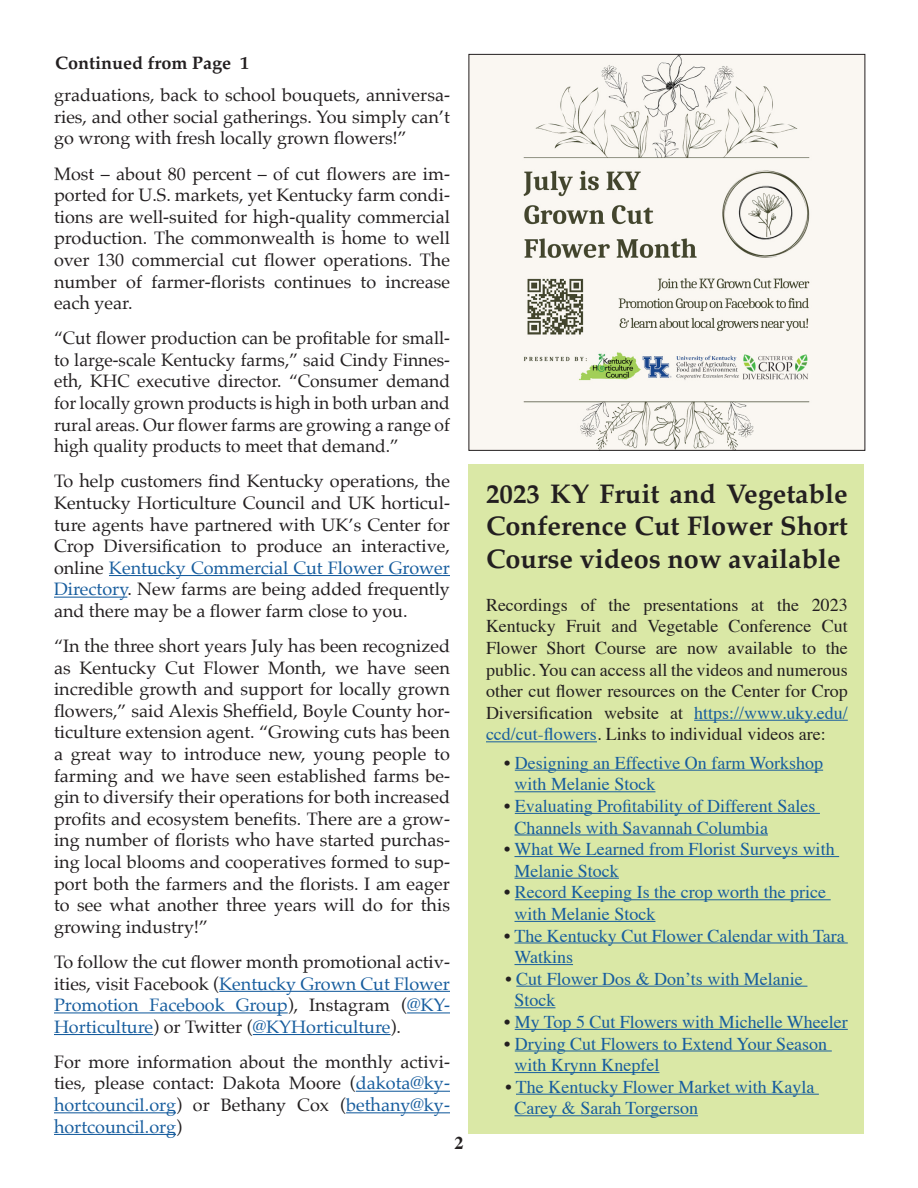
<style>
.page{position:relative;width:918px;height:1188px;background:#fff}
.page>*{position:absolute;margin:0;border:0;box-sizing:border-box;transform-origin:0 0}
.t1{font:700 27px/32.4px "Palatino";color:#231f20;text-align:justify}
.t2{font:18px/21.6px "Palatino";color:#231f20;text-align:justify}
.t3{font:18px/21.6px "Times";color:#175d9e}
.t4{font:18px/21.6px "Times";color:#231f20;text-align:justify}
.t5{font:700 18px "Palatino";color:#231f20}
.t6{font:700 18px "Times";color:#231f20}
.s1{color:#175d9e}
.s2{color:#231f20}
</style>
<div class="page">
<div style="left:468px;top:464px;width:396px;height:670px;background:#dae8a6"></div>
<hr style="left:109px;top:575px;width:341px;height:1px;background:#175d9e">
<hr style="left:54px;top:597px;width:73px;height:1px;background:#175d9e">
<hr style="left:219px;top:991px;width:231px;height:1px;background:#175d9e">
<hr style="left:54px;top:1012px;width:234px;height:1px;background:#175d9e">
<hr style="left:407px;top:1012px;width:43px;height:1px;background:#175d9e">
<hr style="left:54px;top:1034px;width:99px;height:1px;background:#175d9e">
<hr style="left:253px;top:1034px;width:138px;height:1px;background:#175d9e">
<hr style="left:356px;top:1091px;width:94px;height:1px;background:#175d9e">
<hr style="left:54px;top:1112px;width:122px;height:1px;background:#175d9e">
<hr style="left:346px;top:1112px;width:104px;height:1px;background:#175d9e">
<hr style="left:54px;top:1134px;width:122px;height:1px;background:#175d9e">
<hr style="left:694px;top:720px;width:154px;height:1px;background:#175d9e">
<hr style="left:486px;top:741px;width:111px;height:1px;background:#175d9e">
<hr style="left:515px;top:770px;width:308px;height:1px;background:#175d9e">
<hr style="left:514px;top:791px;width:141px;height:1px;background:#175d9e">
<hr style="left:515px;top:813px;width:305px;height:1px;background:#175d9e">
<hr style="left:514px;top:835px;width:254px;height:1px;background:#175d9e">
<hr style="left:514px;top:856px;width:325px;height:1px;background:#175d9e">
<hr style="left:514px;top:878px;width:105px;height:1px;background:#175d9e">
<hr style="left:515px;top:899px;width:316px;height:1px;background:#175d9e">
<hr style="left:514px;top:921px;width:141px;height:1px;background:#175d9e">
<hr style="left:514px;top:943px;width:334px;height:1px;background:#175d9e">
<hr style="left:514px;top:964px;width:59px;height:1px;background:#175d9e">
<hr style="left:516px;top:986px;width:291px;height:1px;background:#175d9e">
<hr style="left:514px;top:1007px;width:42px;height:1px;background:#175d9e">
<hr style="left:515px;top:1029px;width:333px;height:1px;background:#175d9e">
<hr style="left:515px;top:1051px;width:317px;height:1px;background:#175d9e">
<hr style="left:514px;top:1072px;width:145px;height:1px;background:#175d9e">
<hr style="left:516px;top:1094px;width:303px;height:1px;background:#175d9e">
<hr style="left:514px;top:1115px;width:184px;height:1px;background:#175d9e">
<img style="left:471px;top:56px;width:392px;height:393px">
<div style="left:469px;top:54px;width:396px;height:397px;border:1px solid #231f20"></div>
<p class="t5" style="left:55px;top:47px;width:196px">Continued from Page 1</p>
<p class="t2" style="left:54px;top:84px;width:398px">graduations, back to school bouquets, anniversa&shy;ries, and other social gatherings. You simply can’t go wrong with fresh locally grown flowers!”</p>
<p class="t2" style="left:54px;top:162px;width:398px">Most – about 80 percent – of cut flowers are im&shy;ported for U.S. markets, yet Kentucky farm condi&shy;tions are well-suited for high-quality commercial production. The commonwealth is home to well over 130 commercial cut flower operations. The number of farmer-florists continues to increase each year.</p>
<p class="t2" style="left:54px;top:327px;width:398px">“Cut flower production can be profitable for small&shy;to large-scale Kentucky farms,” said Cindy Finnes&shy;eth, KHC executive director. “Consumer demand for locally grown products is high in both urban and rural areas. Our flower farms are growing a range of high quality products to meet that demand.”</p>
<p class="t2" style="left:54px;top:470px;width:398px">To help customers find Kentucky operations, the Kentucky Horticulture Council and UK horticul&shy;ture agents have partnered with UK’s Center for Crop Diversification to produce an interactive, online <span class="s1">Kentucky Commercial Cut Flower Grower Directory</span>. New farms are being added frequently and there may be a flower farm close to you.</p>
<p class="t2" style="left:54px;top:635px;width:398px">“In the three short years July has been recognized as Kentucky Cut Flower Month, we have seen incredible growth and support for locally grown flowers,” said Alexis Sheffield, Boyle County hor&shy;ticulture extension agent. “Growing cuts has been a great way to introduce new, young people to farming and we have seen established farms be&shy;gin to diversify their operations for both increased profits and ecosystem benefits. There are a grow&shy;ing number of florists who have started purchas&shy;ing local blooms and cooperatives formed to sup&shy;port both the farmers and the florists. I am eager to see what another three years will do for this growing industry!”</p>
<p class="t2" style="left:54px;top:951px;width:397px">To follow the cut flower month promotional activ&shy;ities, visit Facebook (<span class="s1">Kentucky Grown Cut Flower Promotion Facebook Group</span>), Instagram (<span class="s1">@KY-Horticulture</span>) or Twitter (<span class="s1">@KYHorticulture</span>).</p>
<p class="t2" style="left:54px;top:1051px;width:397px">For more information about the monthly activi&shy;ties, please contact: Dakota Moore (<span class="s1">dakota@ky&shy;hortcouncil.org</span>) or Bethany Cox (<span class="s1">bethany@ky&shy;hortcouncil.org</span>)</p>
<p class="t6" style="left:454px;top:1125px;width:10px">2</p>
<p class="t1" style="left:486px;top:477px;width:363px">2023 KY Fruit and Vegetable Conference Cut Flower Short Course videos now available</p>
<p class="t4" style="left:486px;top:592px;width:363px">Recordings of the presentations at the 2023<br>Kentucky Fruit and Vegetable Conference Cut Flower Short Course are now available to the public. You can access all the videos and numerous other cut flower resources on the Center for Crop Diversification website at <span class="s1">https://www.uky.edu/ ccd/cut-flowers</span>. Links to individual videos are:</p>
<p class="t3" style="left:514px;top:750px;width:310px;text-indent:-10px"><span class="s2">•</span> Designing an Effective On farm Workshop with Melanie Stock</p>
<p class="t3" style="left:514px;top:794px;width:302px;text-indent:-10px"><span class="s2">•</span> Evaluating Profitability of Different Sales<br>Channels with Savannah Columbia</p>
<p class="t3" style="left:514px;top:837px;width:322px;text-indent:-10px"><span class="s2">•</span> What We Learned from Florist Surveys with<br>Melanie Stock</p>
<p class="t3" style="left:514px;top:880px;width:313px;text-indent:-10px"><span class="s2">•</span> Record Keeping Is the crop worth the price with Melanie Stock</p>
<p class="t3" style="left:514px;top:923px;width:332px;text-indent:-10px"><span class="s2">•</span> The Kentucky Cut Flower Calendar with Tara<br>Watkins</p>
<p class="t3" style="left:514px;top:966px;width:290px;text-indent:-9px"><span class="s2">•</span> Cut Flower Dos &amp; Don’ts with Melanie<br>Stock</p>
<p class="t3" style="left:504px;top:1010px;width:345px"><span class="s2">•</span> My Top 5 Cut Flowers with Michelle Wheeler</p>
<p class="t3" style="left:514px;top:1031px;width:314px;text-indent:-10px"><span class="s2">•</span> Drying Cut Flowers to Extend Your Season with Krynn Knepfel</p>
<p class="t3" style="left:514px;top:1074px;width:301px;text-indent:-9px"><span class="s2">•</span> The Kentucky Flower Market with Kayla<br>Carey &amp; Sarah Torgerson</p>
</div>
